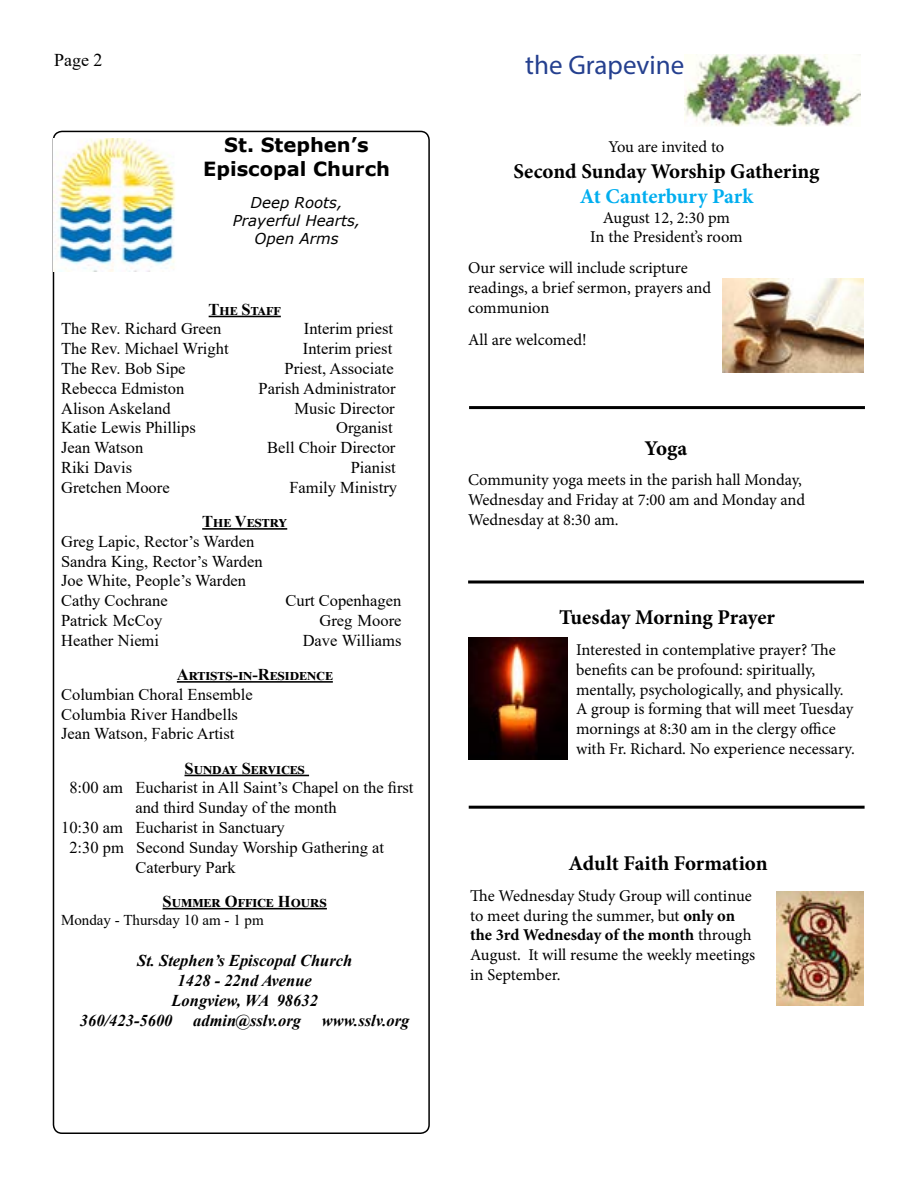
<style>
.page{position:relative;width:918px;height:1188px;background:#fff}
.page>*{position:absolute;margin:0;border:0;box-sizing:border-box;transform-origin:0 0}
.t1{font:27px "Myriad Pro";color:#25408f}
.t2{font:700 21px "Minion Pro";letter-spacing:-.005em;color:#000}
.t3{font:700 21px "Minion Pro";letter-spacing:-.005em;color:#00aeef}
.t4{font:700 19.5px/23.4px "Verdana";color:#000;text-align:center}
.t5{font:18px "Times New Roman";color:#000}
.t6{font:16.5px/19.8px "Times New Roman";color:#000}
.t7{font:16.5px/19.8px "Minion Pro";color:#000}
.t8{font:italic 700 16.5px "Times New Roman";color:#000}
.t9{font:700 16.5px "Times New Roman";color:#000}
.t10{font:italic 15px/18px "Verdana";color:#000;text-align:center}
.t11{font:15px "Times New Roman";color:#000}
.s1{font-weight:700}
</style>
<div class="page">
<div style="left:53px;top:131px;width:377px;height:1003px;border:2px solid #000;border-radius:9px"></div>
<hr style="left:209px;top:316px;width:72px;height:1px;background:#000">
<hr style="left:202px;top:528px;width:85px;height:2px;background:#000">
<hr style="left:177px;top:681px;width:156px;height:2px;background:#000">
<hr style="left:185px;top:775px;width:124px;height:1px;background:#000">
<hr style="left:163px;top:908px;width:164px;height:1px;background:#000">
<img style="left:54px;top:138px;width:122px;height:133px">
<img style="left:684px;top:54px;width:176px;height:73px">
<hr style="left:469px;top:406px;width:396px;height:3px;background:#000">
<svg style="left:468px;top:580px;width:396px;height:4px;background:#3f3f3f"></svg>
<img style="left:723px;top:279px;width:141px;height:93px">
<hr style="left:469px;top:806px;width:396px;height:3px;background:#000">
<img style="left:468px;top:637px;width:99px;height:122px">
<img style="left:777px;top:891px;width:87px;height:114px">
<p class="t5" style="left:54px;top:48px;width:50px">Page 2</p>
<p class="t4" style="left:203px;top:133px;width:188px">St. Stephen’s<br>Episcopal Church</p>
<p class="t10" style="left:233px;top:194px;width:129px">Deep Roots,<br>Prayerful Hearts,<br>Open Arms</p>
<p class="t9" style="left:209px;top:297px;width:74px">The Staff</p>
<p class="t6" style="left:61px;top:319px;width:162px">The Rev. Richard Green</p>
<p class="t6" style="left:304px;top:319px;width:91px">Interim priest</p>
<p class="t6" style="left:61px;top:338px;width:169px">The Rev. Michael Wright</p>
<p class="t6" style="left:303px;top:338px;width:91px">Interim priest</p>
<p class="t6" style="left:61px;top:358px;width:126px">The Rev. Bob Sipe</p>
<p class="t6" style="left:285px;top:358px;width:111px">Priest, Associate</p>
<p class="t6" style="left:61px;top:378px;width:125px">Rebecca Edmiston</p>
<p class="t6" style="left:259px;top:378px;width:139px">Parish Administrator</p>
<p class="t6" style="left:61px;top:398px;width:111px">Alison Askeland</p>
<p class="t6" style="left:294px;top:398px;width:102px">Music Director</p>
<p class="t6" style="left:61px;top:418px;width:136px">Katie Lewis Phillips</p>
<p class="t6" style="left:336px;top:418px;width:58px">Organist</p>
<p class="t6" style="left:61px;top:437px;width:84px">Jean Watson</p>
<p class="t6" style="left:267px;top:437px;width:130px">Bell Choir Director</p>
<p class="t6" style="left:61px;top:457px;width:73px">Riki Davis</p>
<p class="t6" style="left:351px;top:457px;width:46px">Pianist</p>
<p class="t6" style="left:61px;top:477px;width:110px">Gretchen Moore</p>
<p class="t6" style="left:289px;top:477px;width:109px">Family Ministry</p>
<p class="t9" style="left:202px;top:510px;width:87px">The Vestry</p>
<p class="t6" style="left:61px;top:531px;width:203px">Greg Lapic, Rector’s Warden<br>Sandra King, Rector’s Warden<br>Joe White, People’s Warden<br>Cathy Cochrane</p>
<p class="t6" style="left:286px;top:590px;width:117px">Curt Copenhagen</p>
<p class="t6" style="left:61px;top:610px;width:103px">Patrick McCoy</p>
<p class="t6" style="left:319px;top:610px;width:84px">Greg Moore</p>
<p class="t6" style="left:61px;top:630px;width:99px">Heather Niemi</p>
<p class="t6" style="left:303px;top:630px;width:100px">Dave Williams</p>
<p class="t9" style="left:177px;top:663px;width:157px">Artists-in-Residence</p>
<p class="t6" style="left:61px;top:684px;width:193px">Columbian Choral Ensemble<br>Columbia River Handbells<br>Jean Watson, Fabric Artist</p>
<p class="t9" style="left:185px;top:756px;width:122px">Sunday Services</p>
<p class="t6" style="left:69px;top:778px;width:346px">8:00 am Eucharist in All Saint’s Chapel on the first</p>
<p class="t6" style="left:135px;top:797px;width:203px">and third Sunday of the month</p>
<p class="t6" style="left:61px;top:817px;width:225px">10:30 am Eucharist in Sanctuary</p>
<p class="t6" style="left:69px;top:837px;width:316px">2:30 pm Second Sunday Worship Gathering at</p>
<p class="t6" style="left:135px;top:857px;width:102px">Caterbury Park</p>
<p class="t9" style="left:163px;top:889px;width:166px">Summer Office Hours</p>
<p class="t11" style="left:61px;top:909px;width:204px">Monday - Thursday 10 am - 1 pm</p>
<p class="t8" style="left:137px;top:949px;width:217px">St. Stephen’s Episcopal Church</p>
<p class="t8" style="left:178px;top:969px;width:136px">1428 - 22nd Avenue</p>
<p class="t8" style="left:172px;top:989px;width:148px">Longview, WA 98632</p>
<p class="t8" style="left:80px;top:1009px;width:223px">360/423-5600 admin@sslv.org</p>
<p class="t8" style="left:322px;top:1009px;width:89px">www.sslv.org</p>
<h1 class="t1" style="left:525px;top:49px;width:161px">the Grapevine</h1>
<p class="t7" style="left:609px;top:137px;width:117px">You are invited to</p>
<p class="t2" style="left:513px;top:156px;width:308px">Second Sunday Worship Gathering</p>
<p class="t3" style="left:580px;top:181px;width:175px">At Canterbury Park</p>
<p class="t7" style="left:590px;top:208px;width:154px;text-align:center">August 12, 2:30 pm<br>In the President’s room</p>
<p class="t7" style="left:468px;top:258px;width:245px">Our service will include scripture readings, a brief sermon, prayers and communion</p>
<p class="t7" style="left:468px;top:330px;width:120px">All are welcomed!</p>
<p class="t2" style="left:645px;top:433px;width:44px">Yoga</p>
<p class="t7" style="left:468px;top:470px;width:339px">Community yoga meets in the parish hall Monday,<br>Wednesday and Friday at 7:00 am and Monday and<br>Wednesday at 8:30 am.</p>
<p class="t2" style="left:559px;top:603px;width:218px">Tuesday Morning Prayer</p>
<p class="t7" style="left:576px;top:640px;width:280px">Interested in contemplative prayer? The benefits can be profound: spiritually, mentally, psychologically, and physically.<br>A group is forming that will meet Tuesday mornings at 8:30 am in the clergy office with Fr. Richard. No experience necessary.</p>
<p class="t2" style="left:569px;top:849px;width:201px">Adult Faith Formation</p>
<p class="t7" style="left:470px;top:886px;width:287px">The Wednesday Study Group will continue to meet during the summer, but <span class="s1">only on the 3rd Wednesday of the month</span> through August. It will resume the weekly meetings in September.</p>
</div>
